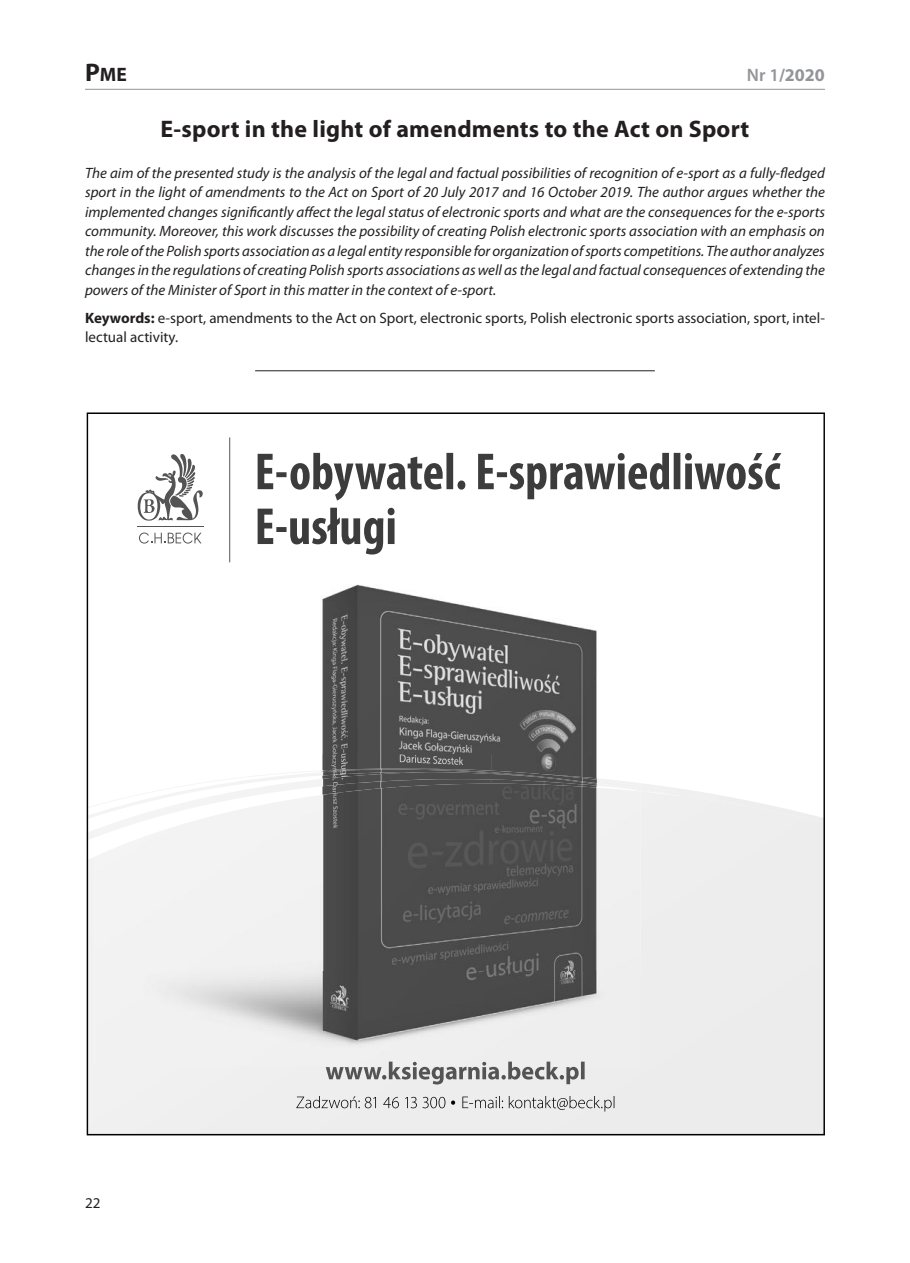
<style>
.page{position:relative;width:910px;height:1263px;background:#fff}
.page>*{position:absolute;margin:0;border:0;box-sizing:border-box;transform-origin:0 0}
.t1{font:700 24px "Myriad Pro";letter-spacing:.01em;color:#231f20}
.t2{font:700 19.5px "Myriad Pro";color:#231f20}
.t3{font:700 18px "Myriad Pro";color:#939598}
.t4{font:italic 15px/19.5px "Myriad Pro";color:#231f20;text-align:justify}
.t5{font:15px/19.5px "Myriad Pro";color:#231f20}
.s1{font-size:25.5px}
.s2{font-weight:600}
.s3{font-weight:700}
</style>
<div class="page">
<hr style="left:85px;top:89px;width:740px;height:1px;background:#939598">
<hr style="left:255px;top:370px;width:400px;height:1px;background:#231f20">
<svg style="left:640px;top:783px;width:51px;height:8px"></svg>
<div style="left:89px;top:791px;width:734px;height:342px;background:#ededed"></div>
<img style="left:229px;top:550px;width:262px;height:204px">
<img style="left:491px;top:610px;width:106px;height:159px">
<img style="left:322px;top:754px;width:170px;height:15px">
<img style="left:94px;top:817px;width:50px;height:20px">
<img style="left:94px;top:806px;width:50px;height:11px">
<img style="left:94px;top:769px;width:546px;height:37px">
<img style="left:144px;top:787px;width:248px;height:185px">
<img style="left:392px;top:784px;width:248px;height:188px">
<div style="left:94px;top:837px;width:50px;height:229px;background:#f2f2f2"></div>
<img style="left:144px;top:972px;width:496px;height:94px">
<hr style="left:229px;top:437px;width:1px;height:125px;background:#545454">
<svg style="left:258px;top:453px;width:523px;height:47px"></svg>
<svg style="left:258px;top:508px;width:137px;height:46px"></svg>
<svg style="left:138px;top:454px;width:65px;height:67px"></svg>
<svg style="left:139px;top:532px;width:62px;height:12px"></svg>
<hr style="left:137px;top:526px;width:67px;height:1px;background:#545454">
<svg style="left:326px;top:1061px;width:259px;height:23px;background:#bcbcbc"></svg>
<svg style="left:296px;top:1096px;width:149px;height:12px;background:#c7c7c7"></svg>
<svg style="left:451px;top:1100px;width:4px;height:5px"></svg>
<svg style="left:462px;top:1096px;width:152px;height:15px;background:#cacaca"></svg>
<h2 class="t2" style="left:85px;top:63px;width:43px"><span class="s1">P</span>ME</h2>
<p class="t3" style="left:747px;top:65px;width:79px"><span class="s2">Nr 1</span>/2020</p>
<h1 class="t1" style="left:161px;top:116px;width:590px">E-sport in the light of amendments to the Act on Sport</h1>
<p class="t4" style="left:85px;top:163px;width:741px">The aim of the presented study is the analysis of the legal and factual possibilities of recognition of e-sport as a fully-fledged sport in the light of amendments to the Act on Sport of 20 July 2017 and 16 October 2019. The author argues whether the implemented changes significantly affect the legal status of electronic sports and what are the consequences for the e-sports community. Moreover, this work discusses the possibility of creating Polish electronic sports association with an emphasis on the role of the Polish sports association as a legal entity responsible for organization of sports competitions. The author analyzes changes in the regulations of creating Polish sports associations as well as the legal and factual consequences of extending the powers of the Minister of Sport in this matter in the context of e-sport.</p>
<p class="t5" style="left:85px;top:308px;width:741px"><span class="s3">Keywords:</span> e-sport, amendments to the Act on Sport, electronic sports, Polish electronic sports association, sport, intel&shy;lectual activity.</p>
<p class="t5" style="left:85px;top:1193px;width:17px">22</p>
</div>
